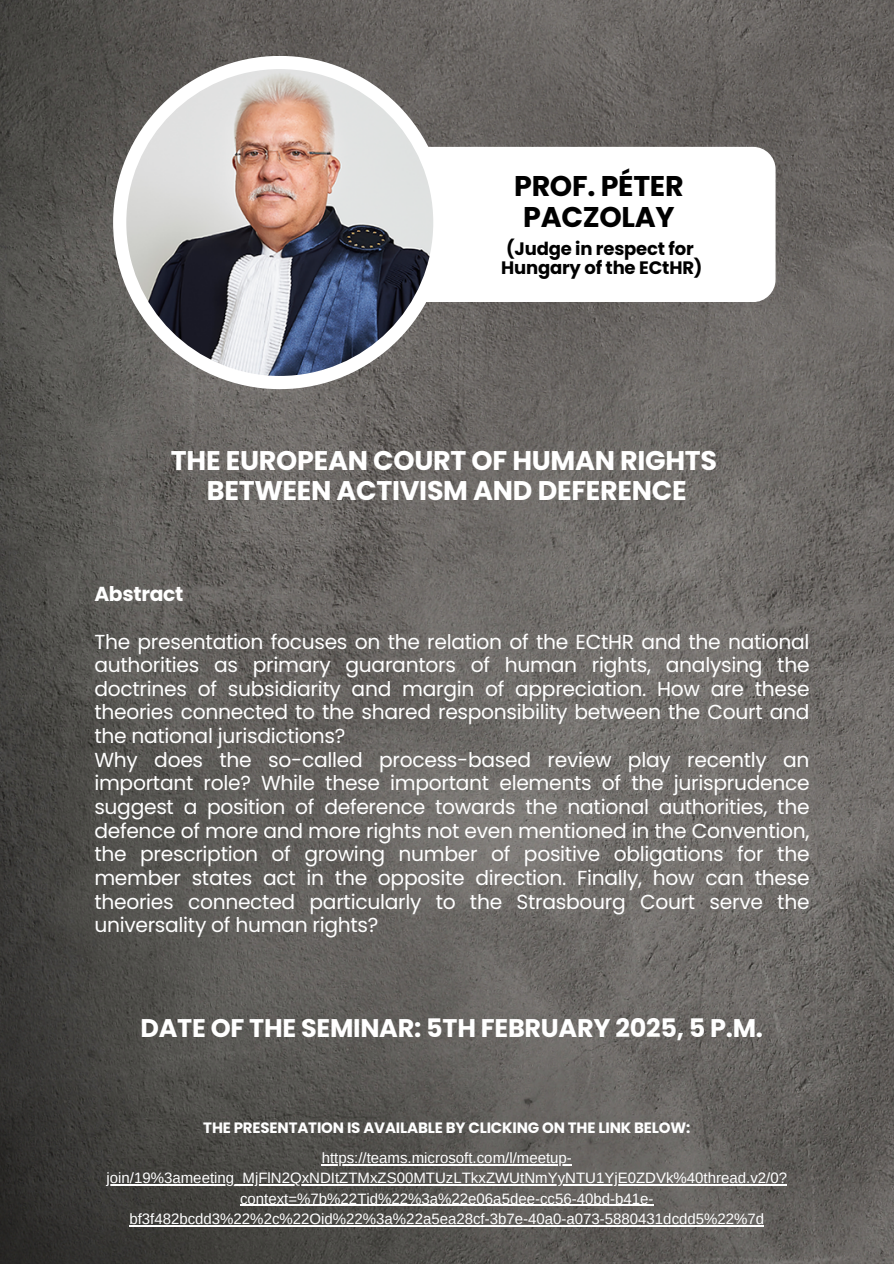
<style>
.page{position:relative;width:894px;height:1264px;background:#fff}
.page>*{position:absolute;margin:0;border:0;box-sizing:border-box;transform-origin:0 0}
.t1{font:700 28.5px/30.3px "Poppins";letter-spacing:-.01em;color:#000;text-align:center}
.t2{font:700 27px/29.2px "Poppins";letter-spacing:-.01em;color:#fff;text-align:center}
.t3{font:700 25.5px "Poppins";letter-spacing:-.01em;color:#fff}
.t4{font:20.25px/23.7px "Poppins";letter-spacing:-.015em;color:#fff}
.t5{font:700 20.25px "Poppins";letter-spacing:-.015em;color:#fff}
.t6{font:700 18px/19.2px "Poppins";letter-spacing:-.01em;color:#000}
.t7{font:15px/20.2px "Arimo";color:#fff;text-align:center}
.t8{font:700 15px "Poppins";letter-spacing:-.01em;color:#fff}
</style>
<div class="page">
<img style="left:0;top:0;width:893px;height:1263px">
<div style="left:345px;top:147px;width:430px;height:155px;background:#fff;border-radius:22px"></div>
<div style="left:113px;top:56px;width:333px;height:333px;background:#fff;border-radius:50%"></div>
<img style="left:126px;top:69px;width:307px;height:307px;border-radius:50%">
<hr style="left:321px;top:1164px;width:250px;height:1px;background:#fff">
<hr style="left:106px;top:1184px;width:680px;height:1px;background:#fff">
<hr style="left:240px;top:1204px;width:413px;height:1px;background:#fff">
<hr style="left:129px;top:1224px;width:635px;height:2px;background:#fff">
<p class="t1" style="left:514px;top:171px;width:171px">PROF. PÉTER<br>PACZOLAY</p>
<h1 class="t6" style="left:501px;top:239px;width:203px">(Judge in respect for<br>Hungary of the ECtHR)</h1>
<h3 class="t2" style="left:171px;top:446px;width:547px">THE EUROPEAN COURT OF HUMAN RIGHTS<br>BETWEEN ACTIVISM AND DEFERENCE</h3>
<h5 class="t5" style="left:94px;top:580px;width:90px">Abstract</h5>
<h1 class="t4" style="left:94px;top:629px;width:716px">The presentation focuses on the relation of the ECtHR and the national authorities as primary guarantors of human rights, analysing the doctrines of subsidiarity and margin of appreciation. How are these theories connected to the shared responsibility between the Court and the national jurisdictions?<br>Why does the so-called process-based review play recently an important role? While these important elements of the jurisprudence suggest a position of deference towards the national authorities, the defence of more and more rights not even mentioned in the Convention, the prescription of growing number of positive obligations for the member states act in the opposite direction. Finally, how can these theories connected particularly to the Strasbourg Court serve the universality of human rights?</h1>
<h4 class="t3" style="left:140px;top:1010px;width:624px">DATE OF THE SEMINAR: 5TH FEBRUARY 2025, 5 P.M.</h4>
<h2 class="t8" style="left:203px;top:1117px;width:488px">THE PRESENTATION IS AVAILABLE BY CLICKING ON THE LINK BELOW:</h2>
<h6 class="t7" style="left:321px;top:1147px;width:251px">https://teams.microsoft.com/l/meetup-</h6>
<p class="t7" style="left:106px;top:1168px;width:681px">join/19%3ameeting_MjFlN2QxNDItZTMxZS00MTUzLTkxZWUtNmYyNTU1YjE0ZDVk%40thread.v2/0? context=%7b%22Tid%22%3a%22e06a5dee-cc56-40bd-b41e&shy;bf3f482bcdd3%22%2c%22Oid%22%3a%22a5ea28cf-3b7e-40a0-a073-5880431dcdd5%22%7d</p>
</div>
